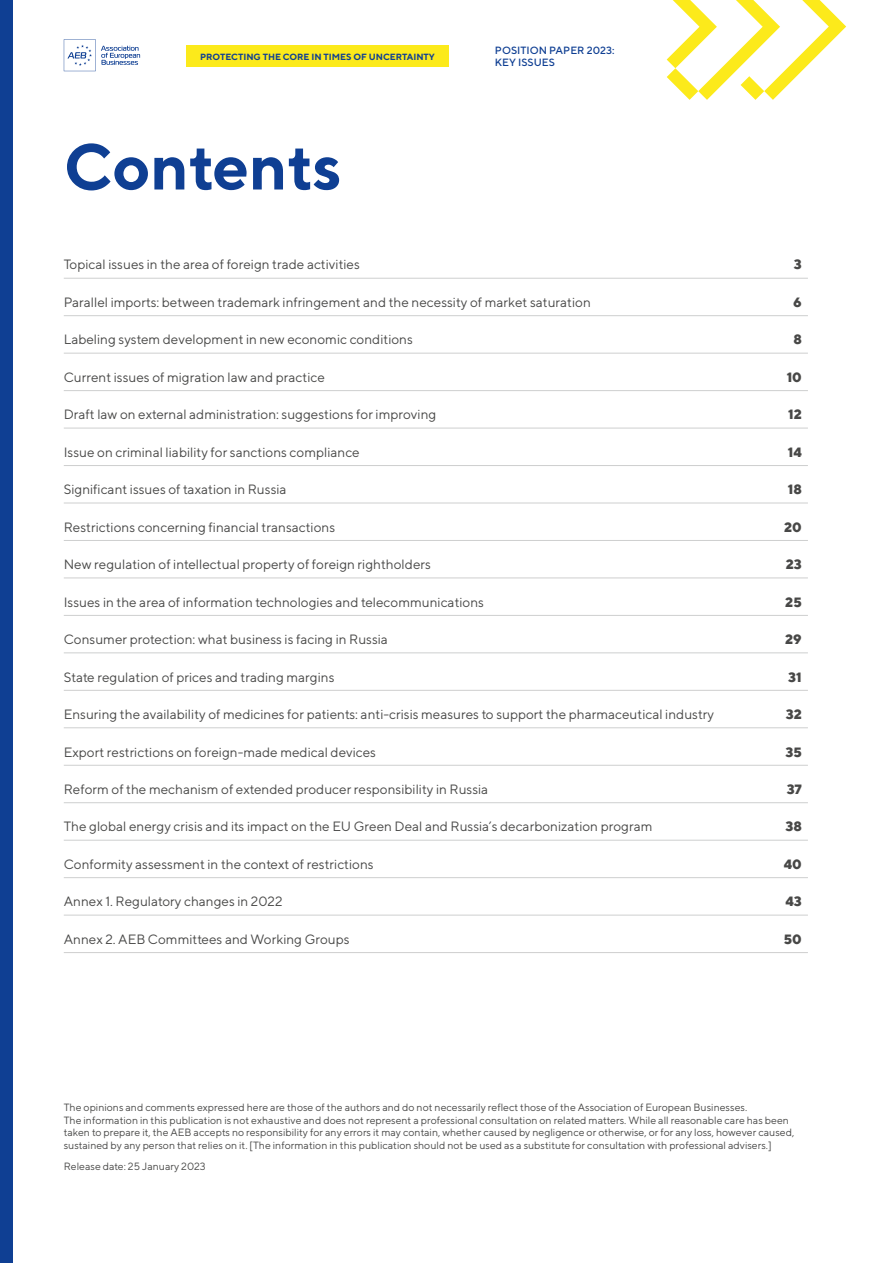
<style>
.page{position:relative;width:893px;height:1263px;background:#fff}
.page>*{position:absolute;margin:0;border:0;box-sizing:border-box;transform-origin:0 0}
.H_1_Contents{font:700 64.5px "TT Norms";color:#0f3f93}
.t1{font:13.5px "TT Norms";color:#484847}
.t2{font:800 13.5px "TT Norms";color:#484847}
.main_body{font:10.5px/12.6px "TT Norms";color:#484847}
.t3{font:500 10.5px/12px "TT Norms";color:#0f3f93}
.t4{font:700 9px "TT Norms";color:#0f3f93}
</style>
<div class="page">
<hr style="left:64px;top:278px;width:744px;height:1px;background:#cecfcf">
<hr style="left:64px;top:315px;width:744px;height:1px;background:#cecfcf">
<hr style="left:64px;top:353px;width:744px;height:1px;background:#cecfcf">
<hr style="left:64px;top:390px;width:744px;height:1px;background:#cecfcf">
<hr style="left:64px;top:428px;width:744px;height:1px;background:#cecfcf">
<hr style="left:64px;top:465px;width:744px;height:1px;background:#cecfcf">
<hr style="left:64px;top:503px;width:744px;height:1px;background:#cecfcf">
<hr style="left:64px;top:540px;width:744px;height:1px;background:#cecfcf">
<hr style="left:64px;top:578px;width:744px;height:1px;background:#cecfcf">
<hr style="left:64px;top:615px;width:744px;height:1px;background:#cecfcf">
<hr style="left:64px;top:653px;width:744px;height:1px;background:#cecfcf">
<hr style="left:64px;top:690px;width:744px;height:1px;background:#cecfcf">
<hr style="left:64px;top:727px;width:744px;height:1px;background:#cecfcf">
<hr style="left:64px;top:765px;width:744px;height:1px;background:#cecfcf">
<hr style="left:64px;top:802px;width:744px;height:1px;background:#cecfcf">
<hr style="left:64px;top:840px;width:744px;height:1px;background:#cecfcf">
<hr style="left:64px;top:877px;width:744px;height:1px;background:#cecfcf">
<hr style="left:64px;top:915px;width:744px;height:1px;background:#cecfcf">
<hr style="left:64px;top:952px;width:744px;height:1px;background:#cecfcf">
<div style="left:0;top:0;width:13px;height:1263px;background:#0f3f93"></div>
<svg style="left:64px;top:39px;width:76px;height:32px"></svg>
<svg style="left:666px;top:0;width:180px;height:100px"></svg>
<div style="left:186px;top:46px;width:263px;height:21px;background:#fcea1b"></div>
<p class="t4" style="left:200px;top:51px;width:236px">PROTECTING THE CORE IN TIMES OF UNCERTAINTY</p>
<p class="t3" style="left:495px;top:44px;width:121px">POSITION PAPER 2023:<br>KEY ISSUES</p>
<p class="H_1_Contents" style="left:64px;top:126px;width:279px">Contents</p>
<p class="t1" style="left:64px;top:256px;width:298px">Topical issues in the area of foreign trade activities</p>
<p class="t2" style="left:794px;top:256px;width:9px">3</p>
<p class="t1" style="left:64px;top:294px;width:529px">Parallel imports: between trademark infringement and the necessity of market saturation</p>
<p class="t2" style="left:793px;top:293px;width:10px">6</p>
<p class="t1" style="left:64px;top:331px;width:351px">Labeling system development in new economic conditions</p>
<p class="t2" style="left:793px;top:331px;width:10px">8</p>
<p class="t1" style="left:64px;top:369px;width:263px">Current issues of migration law and practice</p>
<p class="t2" style="left:787px;top:368px;width:17px">10</p>
<p class="t1" style="left:64px;top:406px;width:374px">Draft law on external administration: suggestions for improving</p>
<p class="t2" style="left:788px;top:406px;width:15px">12</p>
<p class="t1" style="left:64px;top:444px;width:297px">Issue on criminal liability for sanctions compliance</p>
<p class="t2" style="left:788px;top:443px;width:16px">14</p>
<p class="t1" style="left:64px;top:481px;width:224px">Significant issues of taxation in Russia</p>
<p class="t2" style="left:788px;top:481px;width:16px">18</p>
<p class="t1" style="left:64px;top:519px;width:273px">Restrictions concerning financial transactions</p>
<p class="t2" style="left:784px;top:518px;width:19px">20</p>
<p class="t1" style="left:64px;top:556px;width:369px">New regulation of intellectual property of foreign rightholders</p>
<p class="t2" style="left:786px;top:556px;width:18px">23</p>
<p class="t1" style="left:64px;top:594px;width:422px">Issues in the area of information technologies and telecommunications</p>
<p class="t2" style="left:785px;top:593px;width:18px">25</p>
<p class="t1" style="left:64px;top:631px;width:326px">Consumer protection: what business is facing in Russia</p>
<p class="t2" style="left:785px;top:631px;width:18px">29</p>
<p class="t1" style="left:64px;top:668px;width:272px">State regulation of prices and trading margins</p>
<p class="t2" style="left:788px;top:668px;width:15px">31</p>
<p class="t1" style="left:64px;top:706px;width:652px">Ensuring the availability of medicines for patients: anti-crisis measures to support the pharmaceutical industry</p>
<p class="t2" style="left:786px;top:706px;width:18px">32</p>
<p class="t1" style="left:64px;top:743px;width:314px">Export restrictions on foreign-made medical devices</p>
<p class="t2" style="left:785px;top:743px;width:18px">35</p>
<p class="t1" style="left:64px;top:781px;width:426px">Reform of the mechanism of extended producer responsibility in Russia</p>
<p class="t2" style="left:787px;top:780px;width:17px">37</p>
<p class="t1" style="left:64px;top:818px;width:590px">The global energy crisis and its impact on the EU Green Deal and Russia’s decarbonization program</p>
<p class="t2" style="left:785px;top:818px;width:18px">38</p>
<p class="t1" style="left:64px;top:856px;width:311px">Conformity assessment in the context of restrictions</p>
<p class="t2" style="left:784px;top:855px;width:20px">40</p>
<p class="t1" style="left:64px;top:893px;width:220px">Annex 1. Regulatory changes in 2022</p>
<p class="t2" style="left:785px;top:893px;width:18px">43</p>
<p class="t1" style="left:64px;top:931px;width:287px">Annex 2. AEB Committees and Working Groups</p>
<p class="t2" style="left:784px;top:930px;width:20px">50</p>
<p class="main_body" style="left:64px;top:1101px;width:732px">The opinions and comments expressed here are those of the authors and do not necessarily reflect those of the Association of European Businesses.<br>The information in this publication is not exhaustive and does not represent a professional consultation on related matters. While all reasonable care has been taken to prepare it, the AEB accepts no responsibility for any errors it may contain, whether caused by negligence or otherwise, or for any loss, however caused, sustained by any person that relies on it. [The information in this publication should not be used as a substitute for consultation with professional advisers.]</p>
<p class="main_body" style="left:64px;top:1160px;width:144px">Release date: 25 January 2023</p>
</div>
